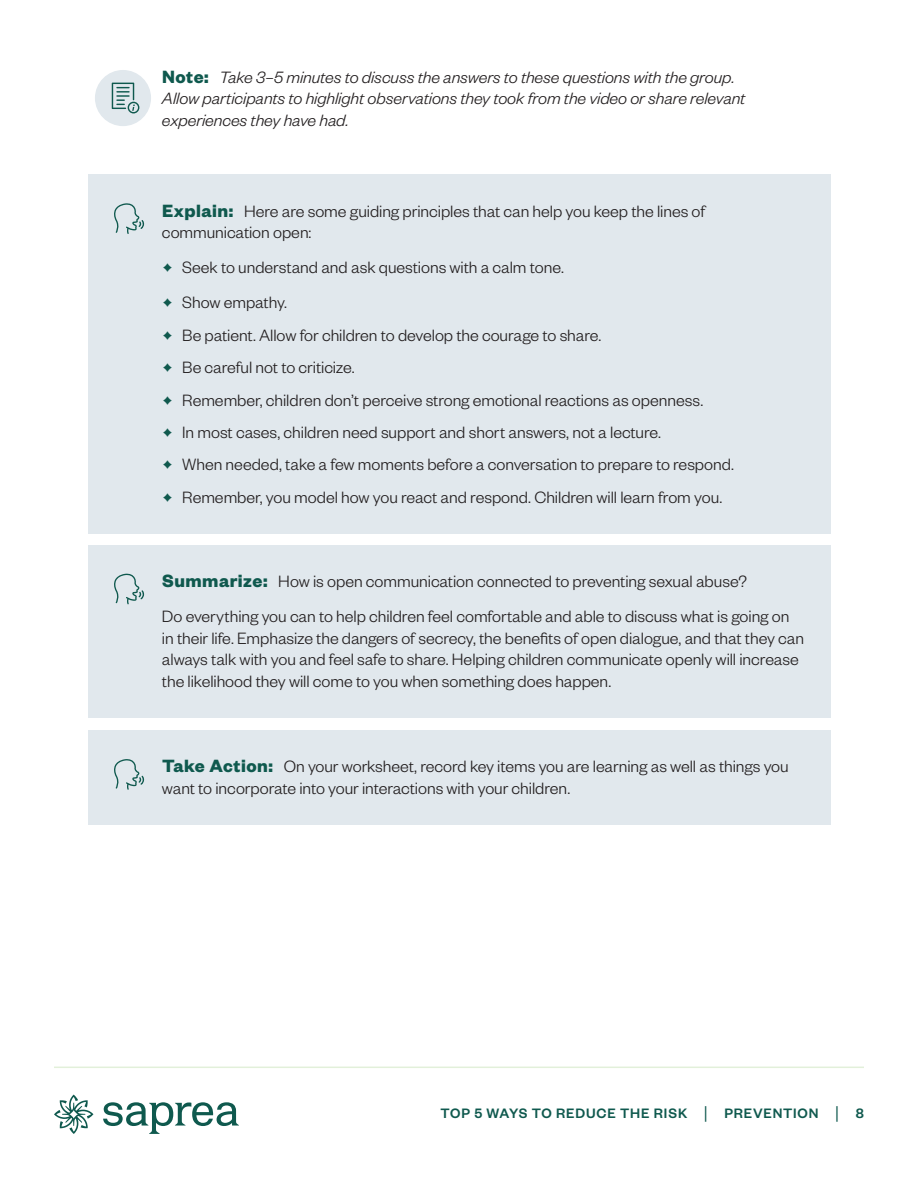
<style>
.page{position:relative;width:918px;height:1188px;background:#fff}
.page>*{position:absolute;margin:0;border:0;box-sizing:border-box;transform-origin:0 0}
.t1{font:300 18px/21.6px "Founders Grotesk";letter-spacing:-.005em;color:#231f20}
.t2{font:italic 300 18px/21.6px "Founders Grotesk";letter-spacing:-.005em;color:#231f20}
.t3{font:500 15px "Founders Grotesk";letter-spacing:.06em;color:#0f594e}
.s1{font-weight:700;font-style:normal;font-size:19.5px;color:#0f594e}
.s2{font-weight:700;font-size:19.5px;color:#0f594e}
.s3{color:#0f594e}
.s4{font-weight:300;font-size:21px}
</style>
<div class="page">
<hr style="left:54px;top:1067px;width:810px;height:1px;background:#e2f0da">
<svg style="left:103px;top:1102px;width:136px;height:32px"></svg>
<svg style="left:54px;top:1095px;width:39px;height:39px"></svg>
<div style="left:88px;top:175px;width:742px;height:94px;background:#e1e8ed"></div>
<div style="left:88px;top:246px;width:742px;height:58px;background:#e1e8ed"></div>
<div style="left:88px;top:281px;width:742px;height:59px;background:#e1e8ed"></div>
<div style="left:88px;top:313px;width:742px;height:59px;background:#e1e8ed"></div>
<div style="left:88px;top:346px;width:742px;height:58px;background:#e1e8ed"></div>
<div style="left:88px;top:378px;width:742px;height:59px;background:#e1e8ed"></div>
<div style="left:88px;top:411px;width:742px;height:58px;background:#e1e8ed"></div>
<div style="left:88px;top:443px;width:742px;height:59px;background:#e1e8ed"></div>
<div style="left:88px;top:475px;width:742px;height:59px;background:#e1e8ed"></div>
<div style="left:88px;top:545px;width:742px;height:73px;background:#e1e8ed"></div>
<div style="left:88px;top:581px;width:742px;height:137px;background:#e1e8ed"></div>
<div style="left:88px;top:730px;width:742px;height:95px;background:#e1e8ed"></div>
<div style="left:95px;top:70px;width:56px;height:56px;background:#e1e8ed;border-radius:50%"></div>
<svg style="left:112px;top:83px;width:27px;height:30px"></svg>
<svg style="left:114px;top:203px;width:30px;height:31px"></svg>
<svg style="left:114px;top:573px;width:30px;height:31px"></svg>
<svg style="left:114px;top:759px;width:30px;height:31px"></svg>
<p class="t2" style="left:162px;top:68px;width:585px"><span class="s1">Note:</span> Take 3–5 minutes to discuss the answers to these questions with the group.<br>Allow participants to highlight observations they took from the video or share relevant experiences they have had.</p>
<p class="t1" style="left:162px;top:202px;width:545px"><span class="s2">Explain:</span> Here are some guiding principles that can help you keep the lines of communication open:</p>
<p class="t1" style="left:162px;top:258px;width:403px"><span class="s3">•</span> Seek to understand and ask questions with a calm tone.</p>
<p class="t1" style="left:162px;top:293px;width:127px"><span class="s3">•</span> Show empathy.</p>
<p class="t1" style="left:162px;top:326px;width:441px"><span class="s3">•</span> Be patient. Allow for children to develop the courage to share.</p>
<p class="t1" style="left:162px;top:358px;width:194px"><span class="s3">•</span> Be careful not to criticize.</p>
<p class="t1" style="left:162px;top:391px;width:543px"><span class="s3">•</span> Remember, children don’t perceive strong emotional reactions as openness.</p>
<p class="t1" style="left:162px;top:423px;width:501px"><span class="s3">•</span> In most cases, children need support and short answers, not a lecture.</p>
<p class="t1" style="left:162px;top:455px;width:574px"><span class="s3">•</span> When needed, take a few moments before a conversation to prepare to respond.</p>
<p class="t1" style="left:162px;top:488px;width:562px"><span class="s3">•</span> Remember, you model how you react and respond. Children will learn from you.</p>
<p class="t1" style="left:162px;top:565px;width:629px;line-height:35.1px"><span class="s2">Summarize:</span> How is open communication connected to preventing sexual abuse?<br>Do everything you can to help children feel comfortable and able to discuss what is going on</p>
<p class="t1" style="left:162px;top:629px;width:644px">in their life. Emphasize the dangers of secrecy, the benefits of open dialogue, and that they can always talk with you and feel safe to share. Helping children communicate openly will increase the likelihood they will come to you when something does happen.</p>
<p class="t1" style="left:162px;top:757px;width:628px"><span class="s2">Take Action:</span> On your worksheet, record key items you are learning as well as things you want to incorporate into your interactions with your children.</p>
<p class="t3" style="left:441px;top:1104px;width:425px">TOP 5 WAYS TO REDUCE THE RISK <span class="s4">|</span> PREVENTION <span class="s4">|</span> 8</p>
</div>
